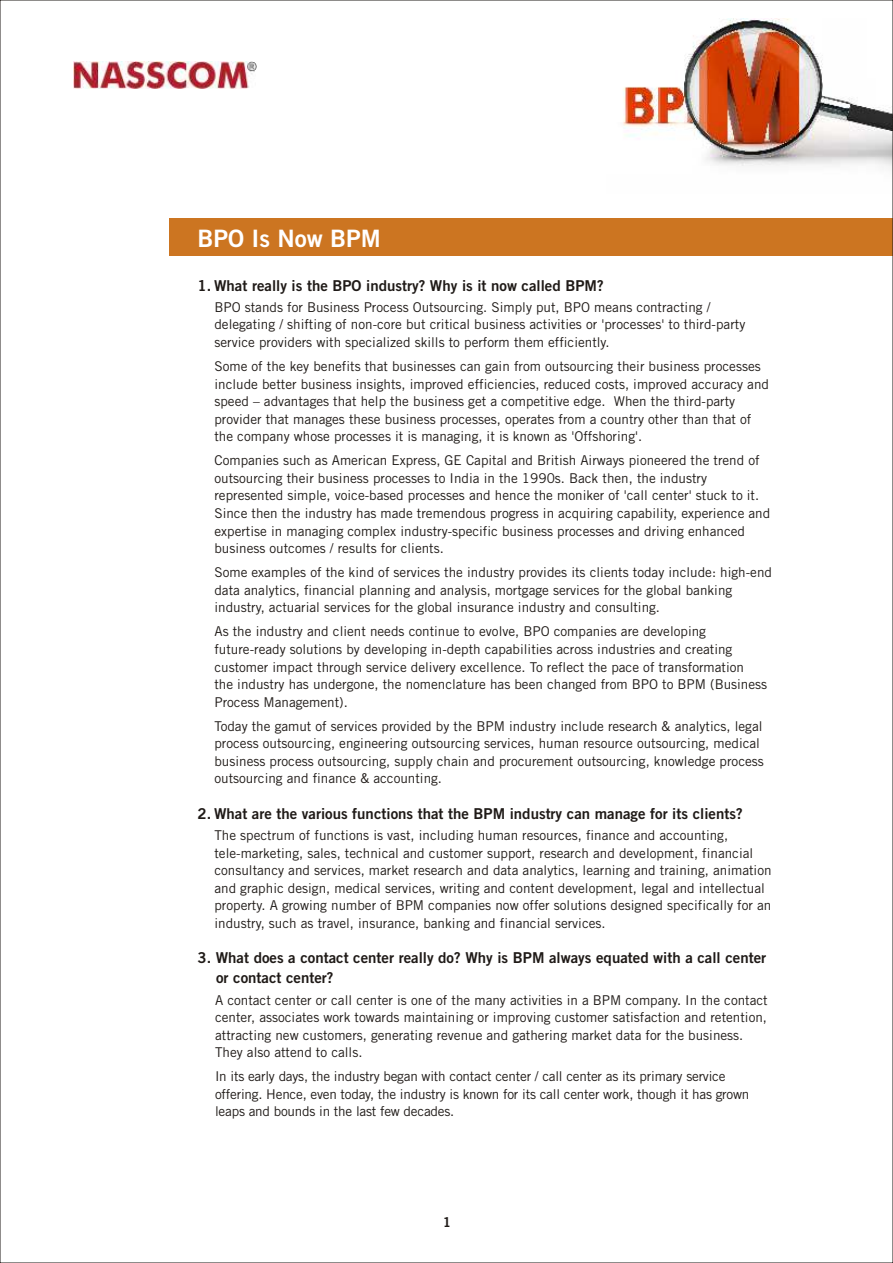
<style>
.page{position:relative;width:893px;height:1263px;background:#fff}
.page>*{position:absolute;margin:0;border:0;box-sizing:border-box;transform-origin:0 0}
.t1{font:24px "Trade Gothic Bold Two";color:#fff}
.t2{font:15px/20px "Trade Gothic Bold Two";color:#1f1a17}
.t3{font:13.5px/17.5px "Trade Gothic";color:#1f1a17}
.t4{font:13.5px "Trade Gothic Bold Two";color:#1f1a17}
</style>
<div class="page">
<div style="left:170px;top:218px;width:723px;height:38px;background:#cc7521"></div>
<img style="left:73px;top:61px;width:184px;height:27px">
<img style="left:622px;top:18px;width:269px;height:150px">
<h1 class="t1" style="left:198px;top:228px;width:185px">BPO Is Now BPM</h1>
<p class="t2" style="left:198px;top:276px;width:408px">1. What really is the BPO industry? Why is it now called BPM?</p>
<p class="t3" style="left:214px;top:299px;width:532px">BPO stands for Business Process Outsourcing. Simply put, BPO means contracting / delegating / shifting of non-core but critical business activities or 'processes' to third-party service providers with specialized skills to perform them efficiently.</p>
<p class="t3" style="left:214px;top:358px;width:556px">Some of the key benefits that businesses can gain from outsourcing their business processes include better business insights, improved efficiencies, reduced costs, improved accuracy and speed – advantages that help the business get a competitive edge. When the third-party provider that manages these business processes, operates from a country other than that of the company whose processes it is managing, it is known as 'Offshoring'.</p>
<p class="t3" style="left:214px;top:453px;width:557px">Companies such as American Express, GE Capital and British Airways pioneered the trend of outsourcing their business processes to India in the 1990s. Back then, the industry represented simple, voice-based processes and hence the moniker of 'call center' stuck to it.<br>Since then the industry has made tremendous progress in acquiring capability, experience and expertise in managing complex industry-specific business processes and driving enhanced business outcomes / results for clients.</p>
<p class="t3" style="left:214px;top:565px;width:559px">Some examples of the kind of services the industry provides its clients today include: high-end data analytics, financial planning and analysis, mortgage services for the global banking industry, actuarial services for the global insurance industry and consulting.</p>
<p class="t3" style="left:214px;top:624px;width:554px">As the industry and client needs continue to evolve, BPO companies are developing future-ready solutions by developing in-depth capabilities across industries and creating customer impact through service delivery excellence. To reflect the pace of transformation<br>the industry has undergone, the nomenclature has been changed from BPO to BPM (Business Process Management).</p>
<p class="t3" style="left:214px;top:718px;width:551px">Today the gamut of services provided by the BPM industry include research &amp; analytics, legal process outsourcing, engineering outsourcing services, human resource outsourcing, medical business process outsourcing, supply chain and procurement outsourcing, knowledge process outsourcing and finance &amp; accounting.</p>
<p class="t2" style="left:198px;top:805px;width:547px">2. What are the various functions that the BPM industry can manage for its clients?</p>
<p class="t3" style="left:214px;top:827px;width:559px">The spectrum of functions is vast, including human resources, finance and accounting, tele-marketing, sales, technical and customer support, research and development, financial consultancy and services, market research and data analytics, learning and training, animation and graphic design, medical services, writing and content development, legal and intellectual property. A growing number of BPM companies now offer solutions designed specifically for an industry, such as travel, insurance, banking and financial services.</p>
<p class="t2" style="left:216px;top:949px;width:551px;text-indent:-19px">3. What does a contact center really do? Why is BPM always equated with a call center or contact center?</p>
<p class="t3" style="left:215px;top:992px;width:554px">A contact center or call center is one of the many activities in a BPM company. In the contact center, associates work towards maintaining or improving customer satisfaction and retention, attracting new customers, generating revenue and gathering market data for the business.<br>They also attend to calls.</p>
<p class="t3" style="left:215px;top:1069px;width:536px">In its early days, the industry began with contact center / call center as its primary service offering. Hence, even today, the industry is known for its call center work, though it has grown leaps and bounds in the last few decades.</p>
<p class="t4" style="left:443px;top:1216px;width:10px">1</p>
</div>
